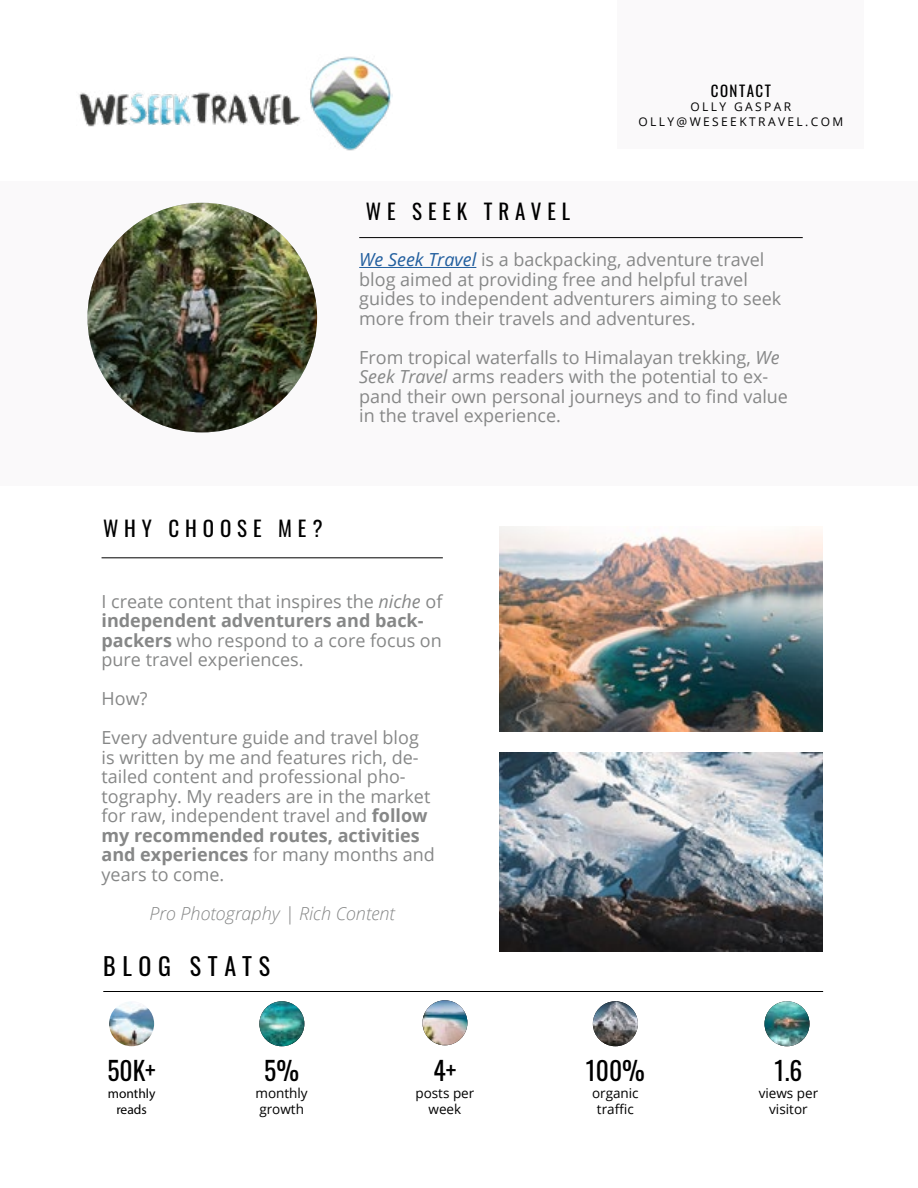
<style>
.page{position:relative;width:918px;height:1188px;background:#fff}
.page>*{position:absolute;margin:0;border:0;box-sizing:border-box;transform-origin:0 0}
.t1{font:25.5px "Oswald";color:#000}
.t2{font:24px "Oswald";letter-spacing:.28em;color:#000}
.t3{font:21px "Oswald";letter-spacing:.28em;color:#000}
.t4{font:18px/19.5px "Open Sans";color:#868787}
.t5{font:italic 300 18px "Open Sans";color:#868787}
.t6{font:15px "Oswald";letter-spacing:.1em;color:#000}
.t7{font:13.5px/16.2px "Open Sans";color:#000;text-align:center}
.t8{font:13.5px/16.2px "Myriad Pro";color:#000;text-align:center}
.t9{font:12px/14.4px "Open Sans";letter-spacing:.2em;color:#000;text-align:center}
.s1{font-style:italic;color:#215e9e}
.s2{font-style:italic}
.s3{font-weight:700}
</style>
<div class="page">
<div style="left:618px;top:0;width:246px;height:148px;background:#faf9fa"></div>
<div style="left:0;top:181px;width:918px;height:305px;background:#faf9fa"></div>
<img style="left:109px;top:1001px;width:45px;height:45px;border-radius:22px">
<hr style="left:103px;top:991px;width:720px;height:1px;background:#000">
<hr style="left:102px;top:558px;width:341px;height:1px;background:#000">
<hr style="left:359px;top:237px;width:444px;height:1px;background:#000">
<img style="left:259px;top:1001px;width:45px;height:45px;border-radius:22px">
<img style="left:422px;top:1000px;width:45px;height:45px;border-radius:22px">
<img style="left:593px;top:1001px;width:45px;height:45px;border-radius:22px">
<img style="left:765px;top:1001px;width:45px;height:45px;border-radius:22px">
<img style="left:79px;top:56px;width:314px;height:95px">
<hr style="left:359px;top:267px;width:117px;height:1px;background:#215e9e">
<img style="left:500px;top:752px;width:323px;height:199px">
<img style="left:500px;top:527px;width:323px;height:204px">
<img style="left:87px;top:203px;width:230px;height:229px;border-radius:115px">
<p class="t3" style="left:366px;top:192px;width:206px">WE SEEK TRAVEL</p>
<p class="t6" style="left:711px;top:77px;width:62px">CONTACT</p>
<p class="t9" style="left:638px;top:99px;width:207px">OLLY GASPAR<br>OLLY@WESEEKTRAVEL.COM</p>
<p class="t3" style="left:103px;top:509px;width:221px">WHY CHOOSE ME?</p>
<p class="t4" style="left:359px;top:249px;width:424px"><span class="s1">We Seek Travel</span> is a backpacking, adventure travel blog aimed at providing free and helpful travel guides to independent adventurers aiming to seek more from their travels and adventures.</p>
<p class="t4" style="left:359px;top:347px;width:430px">From tropical waterfalls to Himalayan trekking, <span class="s2">We Seek Travel</span> arms readers with the potential to ex&shy;pand their own personal journeys and to find value in the travel experience.</p>
<p class="t4" style="left:102px;top:591px;width:342px">I create content that inspires the <span class="s2">niche</span> of <span class="s3">independent adventurers and back&shy;packers</span> who respond to a core focus on pure travel experiences.</p>
<p class="t4" style="left:102px;top:679px;width:319px;line-height:39px">How?<br>Every adventure guide and travel blog</p>
<p class="t4" style="left:102px;top:747px;width:335px">is written by me and features rich, de&shy;tailed content and professional pho&shy;tography. My readers are in the market for raw, independent travel and <span class="s3">follow my recommended routes, activities and experiences</span> for many months and years to come.</p>
<p class="t5" style="left:149px;top:901px;width:247px">Pro Photography | Rich Content</p>
<h2 class="t2" style="left:103px;top:945px;width:169px">BLOG STATS</h2>
<h1 class="t1" style="left:107px;top:1048px;width:50px">50K+</h1>
<p class="t8" style="left:108px;top:1085px;width:49px">monthly reads</p>
<h1 class="t1" style="left:264px;top:1048px;width:36px">5%</h1>
<p class="t7" style="left:256px;top:1084px;width:54px;text-align:left">monthly growth</p>
<h1 class="t1" style="left:433px;top:1048px;width:24px">4+</h1>
<p class="t7" style="left:415px;top:1084px;width:60px">posts per week</p>
<h1 class="t1" style="left:586px;top:1048px;width:61px">100%</h1>
<p class="t7" style="left:592px;top:1084px;width:48px">organic traffic</p>
<h1 class="t1" style="left:775px;top:1048px;width:29px">1.6</h1>
<p class="t7" style="left:759px;top:1084px;width:61px">views per visitor</p>
</div>
